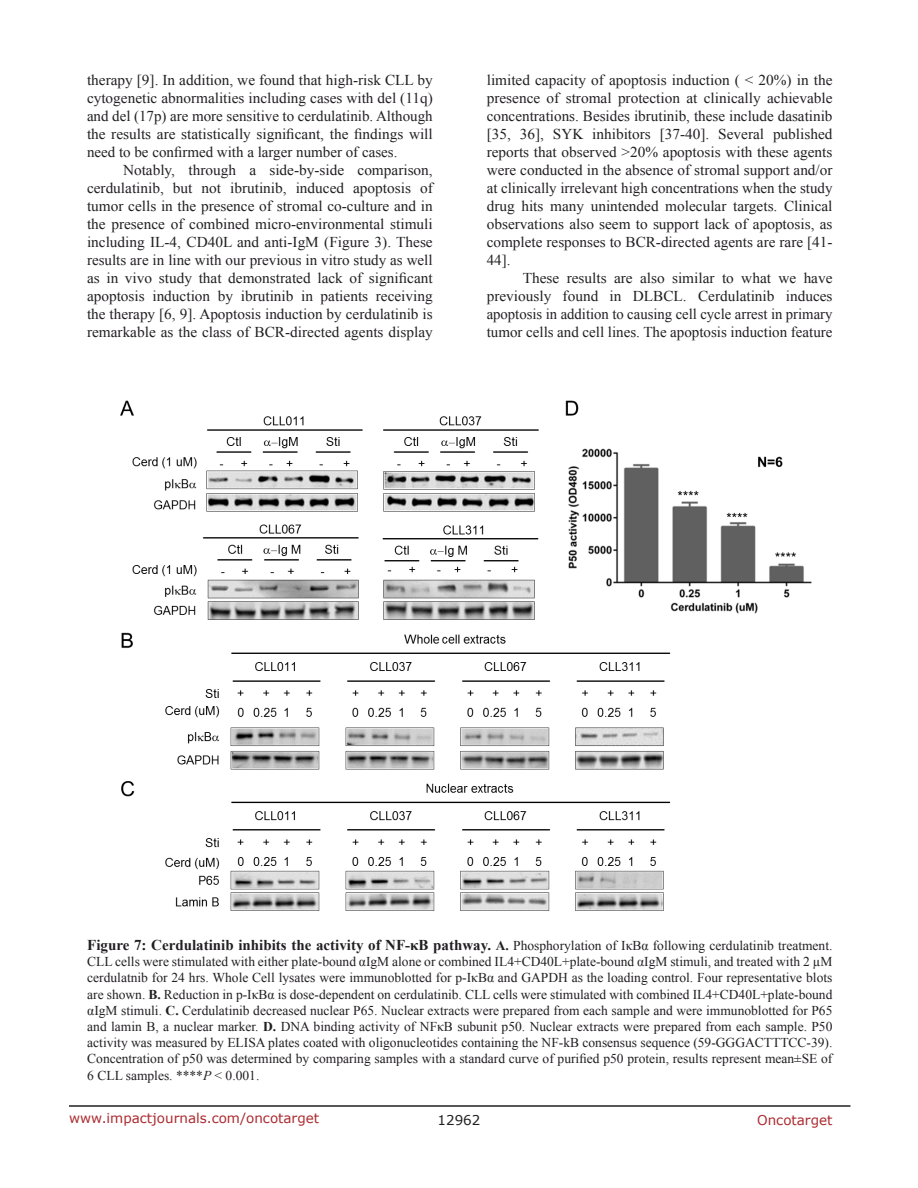
<style>
.page{position:relative;width:918px;height:1188px;background:#fff}
.page>*{position:absolute;margin:0;border:0;box-sizing:border-box;transform-origin:0 0}
.BodyText{font:15px/18px "Times New Roman";color:#221f22;text-align:justify}
.FigureText{font:700 15px "Times New Roman";color:#221f22}
.FigureText-2{font:13.5px/16.2px "Times New Roman";color:#221f22;text-align:justify}
.t1{font:13.5px "Verdana";color:#ac2b31}
.t2{font:13.5px "Verdana";color:#221f22}
.s1{font-size:13.5px}
.s2{font-weight:400;font-size:13.5px}
.s3{font-weight:700}
.s4{font-style:italic}
</style>
<div class="page">
<hr style="left:69px;top:1105px;width:781px;height:2px;background:#231f20">
<img style="left:120px;top:400px;width:692px;height:511px">
<p class="BodyText" style="left:87px;top:71px;width:347px">therapy [9]. In addition, we found that high-risk CLL by cytogenetic abnormalities including cases with del (11q) and del (17p) are more sensitive to cerdulatinib. Although the results are statistically significant, the findings will need to be confirmed with a larger number of cases.</p>
<p class="BodyText" style="left:87px;top:161px;width:347px;text-indent:36px">Notably, through a side-by-side comparison, cerdulatinib, but not ibrutinib, induced apoptosis of tumor cells in the presence of stromal co-culture and in the presence of combined micro-environmental stimuli including IL-4, CD40L and anti-IgM (Figure 3). These results are in line with our previous in vitro study as well as in vivo study that demonstrated lack of significant apoptosis induction by ibrutinib in patients receiving the therapy [6, 9]. Apoptosis induction by cerdulatinib is remarkable as the class of BCR-directed agents display</p>
<p class="BodyText" style="left:487px;top:71px;width:347px">limited capacity of apoptosis induction ( &lt; 20%) in the presence of stromal protection at clinically achievable concentrations. Besides ibrutinib, these include dasatinib [35, 36], SYK inhibitors [37-40]. Several published reports that observed &gt;20% apoptosis with these agents were conducted in the absence of stromal support and/or at clinically irrelevant high concentrations when the study drug hits many unintended molecular targets. Clinical observations also seem to support lack of apoptosis, as complete responses to BCR-directed agents are rare [41- 44].</p>
<p class="BodyText" style="left:487px;top:269px;width:347px;text-indent:36px">These results are also similar to what we have previously found in DLBCL. Cerdulatinib induces apoptosis in addition to causing cell cycle arrest in primary tumor cells and cell lines. The apoptosis induction feature</p>
<p class="FigureText" style="left:87px;top:935px;width:747px">Figure 7: Cerdulatinib inhibits the activity of NF-κB pathway. <span class="s1">A.</span> <span class="s2">Phosphorylation of IκBα following cerdulatinib treatment.</span></p>
<p class="FigureText-2" style="left:87px;top:953px;width:747px">CLL cells were stimulated with either plate-bound αIgM alone or combined IL4+CD40L+plate-bound αIgM stimuli, and treated with 2 µM cerdulatnib for 24 hrs. Whole Cell lysates were immunoblotted for p-IκBα and GAPDH as the loading control. Four representative blots are shown. <span class="s3">B.</span> Reduction in p-IκBα is dose-dependent on cerdulatinib. CLL cells were stimulated with combined IL4+CD40L+plate-bound αIgM stimuli. <span class="s3">C.</span> Cerdulatinib decreased nuclear P65. Nuclear extracts were prepared from each sample and were immunoblotted for P65 and lamin B, a nuclear marker. <span class="s3">D.</span> DNA binding activity of NFκB subunit p50. Nuclear extracts were prepared from each sample. P50 activity was measured by ELISA plates coated with oligonucleotides containing the NF-kB consensus sequence (59-GGGACTTTCC-39).<br>Concentration of p50 was determined by comparing samples with a standard curve of purified p50 protein, results represent mean±SE of 6 CLL samples. ****<span class="s4">P</span> &lt; 0.001.</p>
<p class="t1" style="left:69px;top:1109px;width:252px">www.impactjournals.com/oncotarget</p>
<p class="t2" style="left:438px;top:1111px;width:44px">12962</p>
<p class="t1" style="left:757px;top:1111px;width:77px">Oncotarget</p>
</div>
